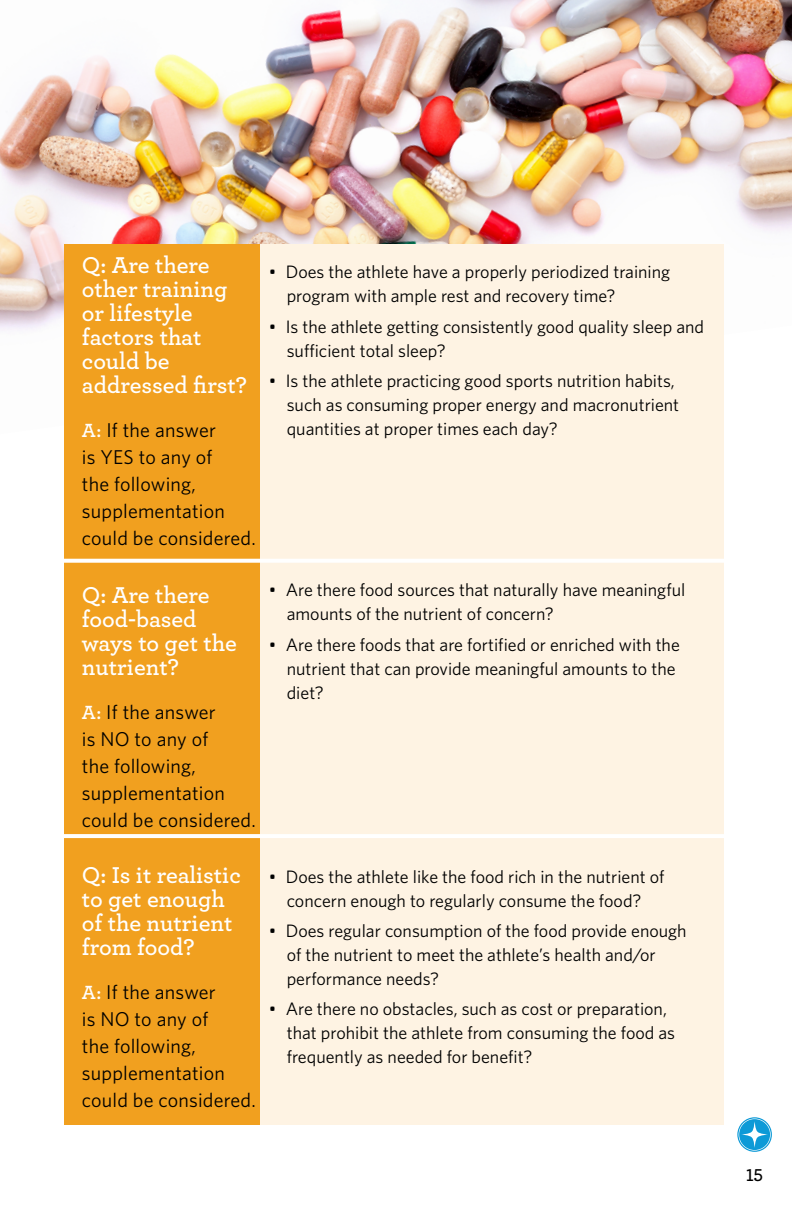
<style>
.page{position:relative;width:792px;height:1224px;background:#fff}
.page>*{position:absolute;margin:0;border:0;box-sizing:border-box;transform-origin:0 0}
.t1{font:600 24px/24px "Archer";color:#fff}
.t2{font:20px/27px "Whitney";letter-spacing:.01em;color:#000}
.t3{font:18px/24px "Whitney";color:#000}
.t4{font:600 18px "Archer";color:#000}
.s1{font-family:"Archer";font-weight:600;color:#fff}
</style>
<div class="page">
<svg style="left:737px;top:1117px;width:35px;height:35px"></svg>
<img style="left:0;top:0;width:792px;height:434px">
<div style="left:84px;top:244px;width:639px;height:880px;background:#fef3e3"></div>
<div style="left:64px;top:244px;width:196px;height:880px;background:#f1a01f"></div>
<hr style="left:58px;top:559px;width:676px;height:4px;background:#fff">
<hr style="left:58px;top:834px;width:676px;height:4px;background:#fff">
<h1 class="t1" style="left:82px;top:252px;width:167px">Q: Are there other training or lifestyle factors that could be addressed first?</h1>
<p class="t2" style="left:82px;top:416px;width:175px"><span class="s1">A:</span> If the answer<br>is YES to any of<br>the following, supplementation could be considered.</p>
<h1 class="t1" style="left:82px;top:582px;width:156px">Q: Are there food-based ways to get the nutrient?</h1>
<p class="t2" style="left:82px;top:698px;width:175px"><span class="s1">A:</span> If the answer<br>is NO to any of<br>the following, supplementation could be considered.</p>
<h1 class="t1" style="left:82px;top:862px;width:161px">Q: Is it realistic to get enough of the nutrient from food?</h1>
<p class="t2" style="left:82px;top:978px;width:175px"><span class="s1">A:</span> If the answer<br>is NO to any of<br>the following, supplementation could be considered.</p>
<p class="t3" style="left:287px;top:260px;width:385px;text-indent:-18px">• Does the athlete have a properly periodized training program with ample rest and recovery time?</p>
<p class="t3" style="left:287px;top:314px;width:419px;text-indent:-18px">• Is the athlete getting consistently good quality sleep and sufficient total sleep?</p>
<p class="t3" style="left:287px;top:368px;width:394px;text-indent:-18px">• Is the athlete practicing good sports nutrition habits, such as consuming proper energy and macronutrient quantities at proper times each day?</p>
<p class="t3" style="left:287px;top:578px;width:400px;text-indent:-18px">• Are there food sources that naturally have meaningful amounts of the nutrient of concern?</p>
<p class="t3" style="left:287px;top:632px;width:395px;text-indent:-18px">• Are there foods that are fortified or enriched with the nutrient that can provide meaningful amounts to the diet?</p>
<p class="t3" style="left:269px;top:864px;width:397px;text-align:center">• Does the athlete like the food rich in the nutrient of concern enough to regularly consume the food?</p>
<p class="t3" style="left:287px;top:918px;width:401px;text-indent:-18px">• Does regular consumption of the food provide enough of the nutrient to meet the athlete’s health and/or performance needs?</p>
<p class="t3" style="left:287px;top:996px;width:390px;text-indent:-18px">• Are there no obstacles, such as cost or preparation, that prohibit the athlete from consuming the food as frequently as needed for benefit?</p>
<p class="t4" style="left:746px;top:1161px;width:18px">15</p>
</div>
